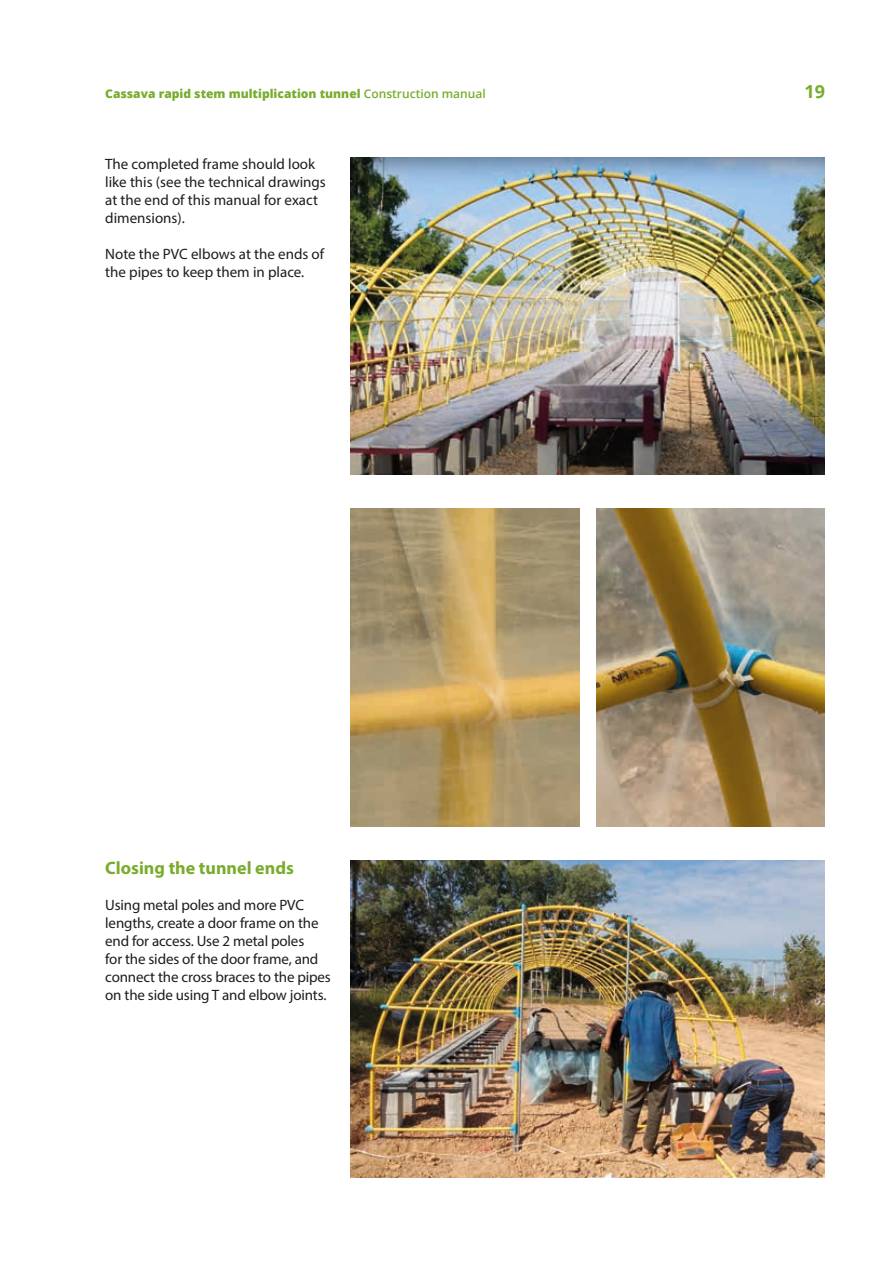
<style>
.page{position:relative;width:893px;height:1263px;background:#fff}
.page>*{position:absolute;margin:0;border:0;box-sizing:border-box;transform-origin:0 0}
.t1{font:700 18px "Myriad Pro";color:#79ac2c}
.t2{font:700 18px "Open Sans";color:#79ac2c}
.t3{font:15px/18px "Myriad Pro";letter-spacing:-.01em;color:#1d1d1b}
.t4{font:800 12px "Open Sans";color:#79ac2c}
.s1{font-weight:600}
</style>
<div class="page">
<img style="left:351px;top:157px;width:474px;height:318px">
<img style="left:351px;top:860px;width:474px;height:318px">
<img style="left:351px;top:509px;width:228px;height:317px">
<img style="left:596px;top:509px;width:229px;height:317px">
<p class="t4" style="left:105px;top:85px;width:382px">Cassava rapid stem multiplication tunnel <span class="s1">Construction manual</span></p>
<p class="t2" style="left:804px;top:79px;width:22px">19</p>
<p class="t3" style="left:105px;top:154px;width:222px">The completed frame should look like this (see the technical drawings at the end of this manual for exact dimensions).</p>
<p class="t3" style="left:105px;top:244px;width:221px">Note the PVC elbows at the ends of the pipes to keep them in place.</p>
<p class="t1" style="left:105px;top:856px;width:190px">Closing the tunnel ends</p>
<p class="t3" style="left:105px;top:895px;width:227px">Using metal poles and more PVC lengths, create a door frame on the end for access. Use 2 metal poles<br>for the sides of the door frame, and connect the cross braces to the pipes on the side using T and elbow joints.</p>
</div>
